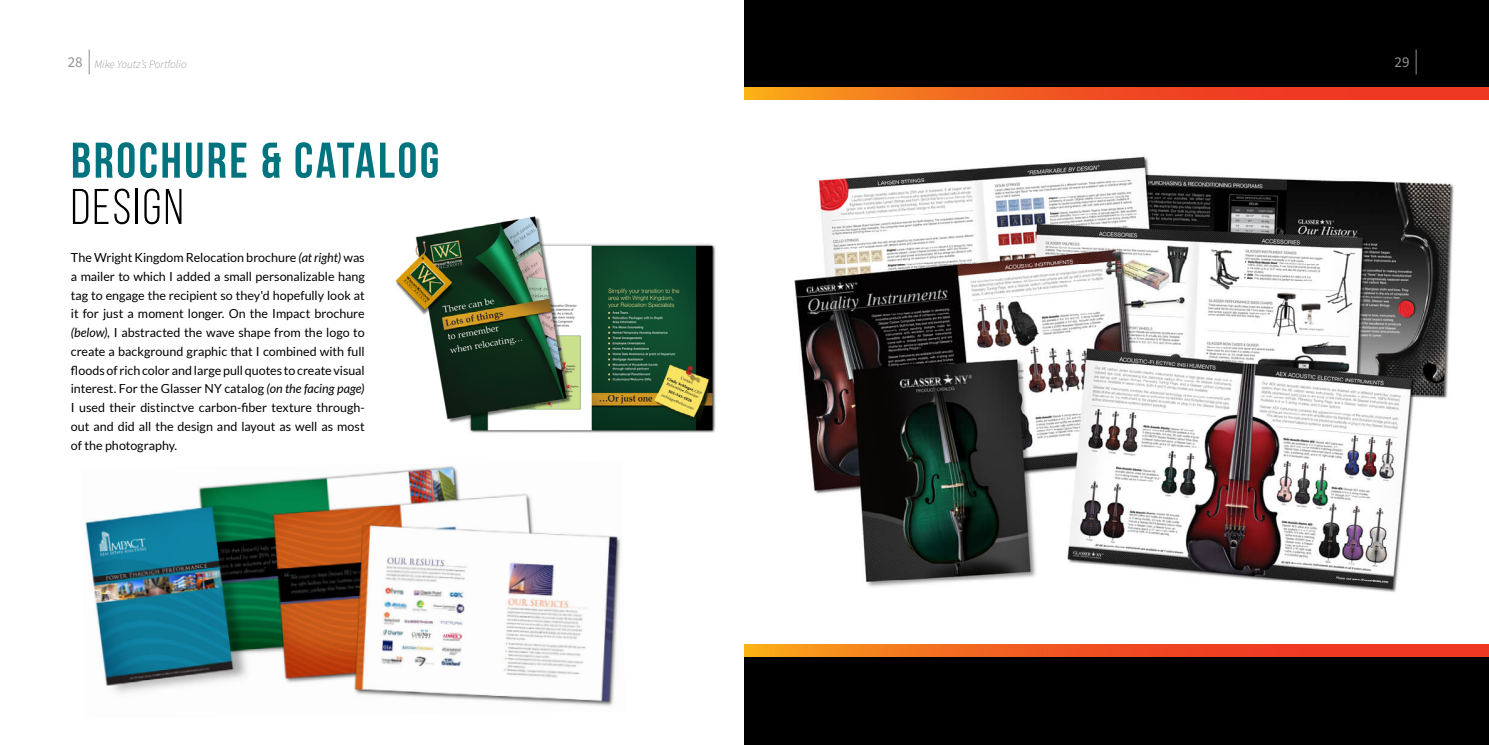
<style>
.page{position:relative;width:1489px;height:745px;background:#fff}
.page>*{position:absolute;margin:0;border:0;box-sizing:border-box;transform-origin:0 0}
.t1{font:700 50px "Bebas Neue";letter-spacing:.05em;color:#00747e}
.t2{font:50px "Bebas Neue";letter-spacing:.05em;color:#000}
.t3{font:15px "Source Sans Pro";color:#8f9194}
.t4{font:12.5px/18.8px "Lato";color:#000;text-align:justify}
.t5{font:italic 300 11.25px "Source Sans Pro";color:#8f9194}
.s1{font-weight:400;font-style:normal;font-size:15px}
.s2{font-style:italic}
</style>
<div class="page">
<div style="left:744px;top:0;width:744px;height:744px;background:#000"></div>
<div style="left:733px;top:97px;width:755px;height:559px;background:#fff"></div>
<svg style="left:744px;top:644px;width:744px;height:12px;background:#f15920"></svg>
<img style="left:85px;top:466px;width:536px;height:240px">
<img style="left:794px;top:156px;width:660px;height:436px">
<img style="left:396px;top:216px;width:320px;height:216px">
<svg style="left:744px;top:88px;width:744px;height:11px;background:#f15820"></svg>
<svg style="left:89px;top:49px;width:1px;height:25px"></svg>
<svg style="left:1415px;top:49px;width:1px;height:25px"></svg>
<p class="t5" style="left:68px;top:57px;width:120px"><span class="s1">28</span> Mike Youtz’s Portfolio</p>
<p class="t3" style="left:1394px;top:52px;width:16px">29</p>
<h1 class="t1" style="left:71px;top:133px;width:370px">BROCHURE &amp; CATALOG</h1>
<h1 class="t2" style="left:71px;top:180px;width:114px">DESIGN</h1>
<p class="t4" style="left:71px;top:248px;width:295px">The Wright Kingdom Relocation brochure <span class="s2">(at right)</span> was a mailer to which I added a small personalizable hang tag to engage the recipient so they'd hopefully look at it for just a moment longer. On the Impact brochure <span class="s2">(below),</span> I abstracted the wave shape from the logo to create a background graphic that I combined with full floods of rich color and large pull quotes to create visual interest. For the Glasser NY catalog <span class="s2">(on the facing page)<br></span>I used their distinctve carbon-fiber texture through&shy;out and did all the design and layout as well as most of the photography.</p>
</div>
